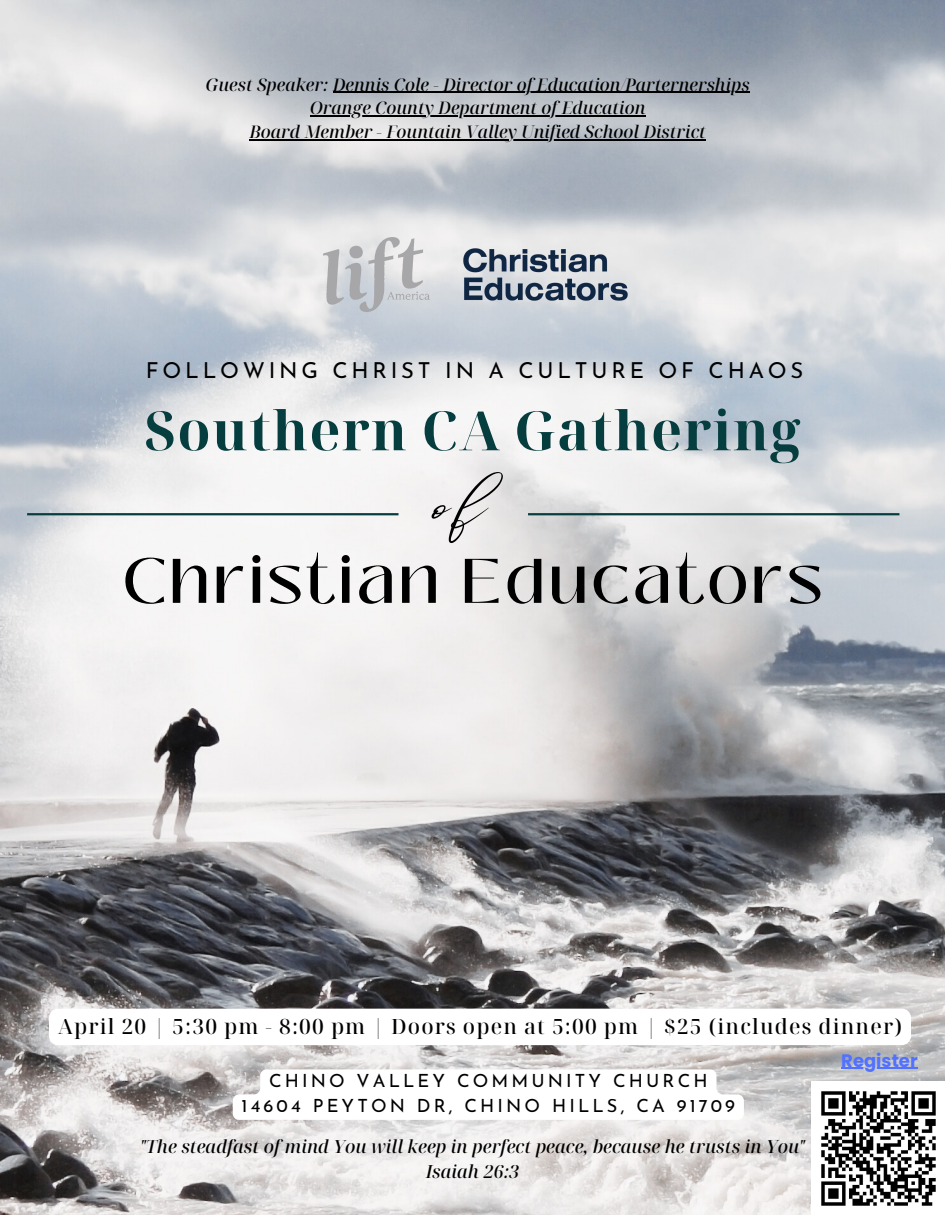
<style>
.page{position:relative;width:945px;height:1215px;background:#fff}
.page>*{position:absolute;margin:0;border:0;box-sizing:border-box;transform-origin:0 0}
.t1{font:500 62.7px "Black Mango";letter-spacing:.055em;color:#000}
.t2{font:59.85px "Andasia";color:#000}
.t3{font:700 54.15px "Noto Serif Display";letter-spacing:.02em;color:#063e40}
.t4{font:22.05px "Josefin Sans";letter-spacing:.17em;color:#000}
.t5{font:500 21px "Noto Serif Display";letter-spacing:.055em;color:#000}
.t6{font:18.15px/25px "Josefin Sans";letter-spacing:.17em;color:#000;text-align:center}
.t7{font:italic 500 18px/24.8px "Noto Serif Display";color:#000;text-align:center}
.t8{font:700 18px "Poppins";color:#5271ff}
.t9{font:italic 500 17.4px "Noto Serif Display";color:#000}
</style>
<div class="page">
<img style="left:0;top:0;width:945px;height:1215px">
<hr style="left:528px;top:513px;width:371px;height:2px;background:#063e40">
<hr style="left:27px;top:513px;width:372px;height:2px;background:#063e40">
<img style="left:463px;top:249px;width:165px;height:51px">
<img style="left:324px;top:237px;width:105px;height:75px">
<img style="left:812px;top:1082px;width:133px;height:133px">
<div style="left:49px;top:1009px;width:862px;height:36px;background:#fff;border-radius:9px"></div>
<svg style="left:233px;top:1069px;width:511px;height:51px"></svg>
<hr style="left:841px;top:1068px;width:77px;height:1px;background:#5271ff">
<hr style="left:333px;top:92px;width:417px;height:1px;background:#000">
<hr style="left:310px;top:116px;width:336px;height:1px;background:#000">
<hr style="left:249px;top:139px;width:457px;height:1px;background:#000">
<p class="t9" style="left:206px;top:72px;width:546px">Guest Speaker: Dennis Cole - Director of Education/Parternerships</p>
<p class="t9" style="left:310px;top:96px;width:337px">Orange County Department of Education</p>
<p class="t9" style="left:249px;top:119px;width:458px">Board Member - Fountain Valley Unified School District</p>
<p class="t4" style="left:146px;top:361px;width:659px">FOLLOWING CHRIST IN A CULTURE OF CHAOS</p>
<p class="t3" style="left:144px;top:392px;width:658px">Southern CA Gathering</p>
<h4 class="t2" style="left:438px;top:458px;width:52px">of</h4>
<h3 class="t1" style="left:123px;top:534px;width:701px">Christian Educators</h3>
<h2 class="t5" style="left:58px;top:1012px;width:846px">April 20 | 5:30 pm - 8:00 pm | Doors open at 5:00 pm | $25 (includes dinner)</h2>
<h1 class="t6" style="left:242px;top:1070px;width:495px">CHINO VALLEY COMMUNITY CHURCH<br>14604 PEYTON DR, CHINO HILLS, CA 91709</h1>
<h5 class="t8" style="left:841px;top:1048px;width:78px">Register</h5>
<p class="t7" style="left:140px;top:1134px;width:666px">"The steadfast of mind You will keep in perfect peace, because he trusts in You"<br>Isaiah 26:3</p>
</div>
